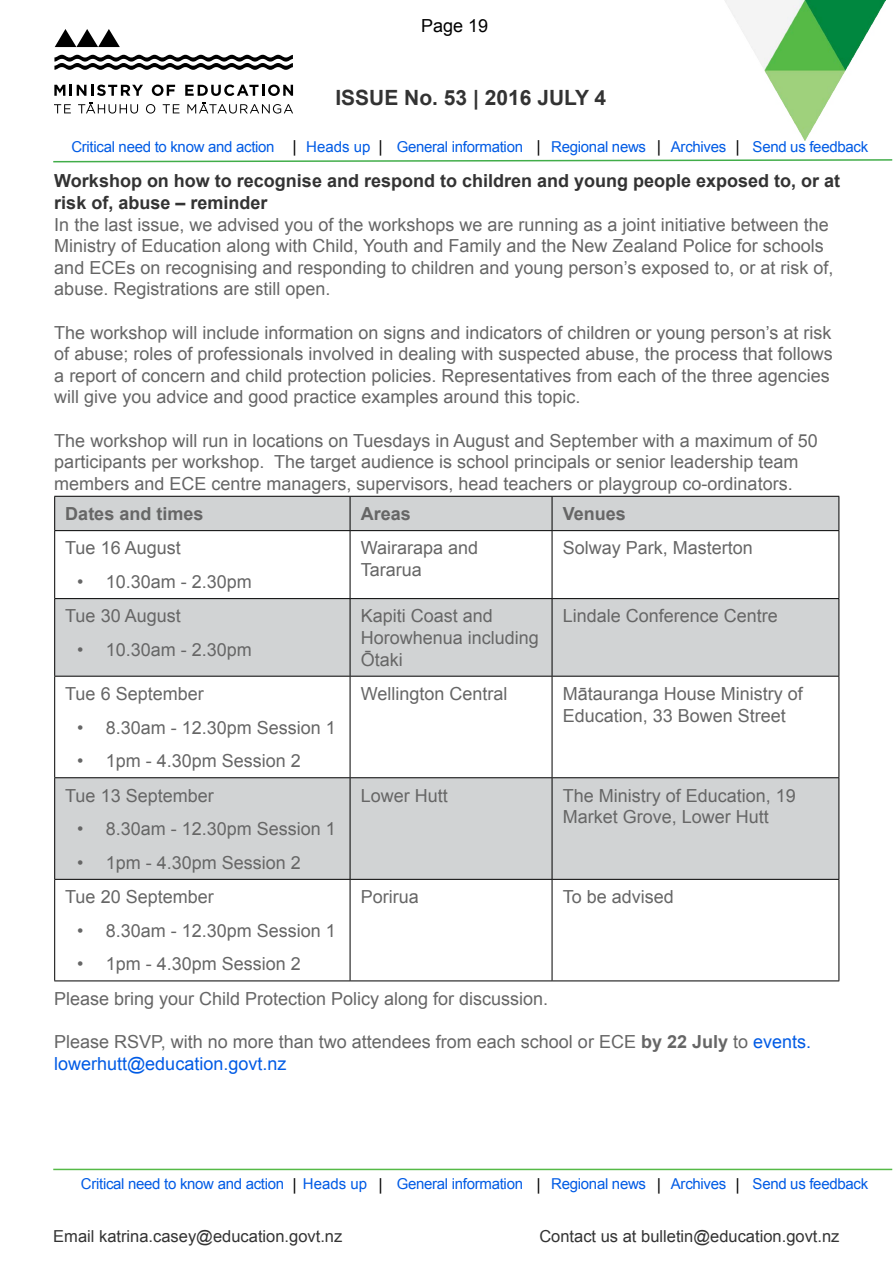
<style>
.page{position:relative;width:893px;height:1263px;background:#fff}
.page>*{position:absolute;margin:0;border:0;box-sizing:border-box;transform-origin:0 0}
.t1{font:700 21px "Arial";color:#333}
.t2{font:18px/21.6px "Arial";color:#666}
.t3{font:700 18px/21.6px "Arial";color:#333}
.t4{font:700 18px "Arial";color:#666}
.t5{font:18px "Arial";color:#000}
.t6{font:16.5px "Arial";color:#333}
.t7{font:15px "Arial";letter-spacing:-.02em;color:#005be5}
.s1{font-size:16.5px;color:#000}
.s2{font-weight:700}
.s3{color:#005be5}
</style>
<div class="page">
<hr style="left:53px;top:1169px;width:839px;height:1px;background:#55ba47">
<svg style="left:54px;top:85px;width:89px;height:11px"></svg>
<svg style="left:152px;top:85px;width:23px;height:11px"></svg>
<svg style="left:185px;top:85px;width:108px;height:11px"></svg>
<svg style="left:54px;top:104px;width:17px;height:9px"></svg>
<svg style="left:78px;top:102px;width:60px;height:12px"></svg>
<svg style="left:146px;top:104px;width:9px;height:10px"></svg>
<svg style="left:163px;top:104px;width:16px;height:9px"></svg>
<svg style="left:187px;top:102px;width:106px;height:12px"></svg>
<svg style="left:55px;top:29px;width:65px;height:18px"></svg>
<svg style="left:54px;top:55px;width:239px;height:15px"></svg>
<img style="left:725px;top:0;width:161px;height:140px">
<svg style="left:55px;top:497px;width:783px;height:382px;fill:#d1d3d4"></svg>
<hr style="left:54px;top:496px;width:296px;height:1px;background:#000">
<hr style="left:54px;top:497px;width:1px;height:33px;background:#000">
<hr style="left:350px;top:496px;width:202px;height:1px;background:#000">
<hr style="left:350px;top:497px;width:1px;height:33px;background:#000">
<hr style="left:552px;top:496px;width:287px;height:1px;background:#000">
<hr style="left:552px;top:497px;width:1px;height:33px;background:#000">
<hr style="left:838px;top:497px;width:1px;height:33px;background:#000">
<hr style="left:54px;top:530px;width:296px;height:1px;background:#000">
<hr style="left:54px;top:531px;width:1px;height:67px;background:#000">
<hr style="left:350px;top:530px;width:202px;height:1px;background:#000">
<hr style="left:350px;top:531px;width:1px;height:67px;background:#000">
<hr style="left:552px;top:530px;width:287px;height:1px;background:#000">
<hr style="left:552px;top:531px;width:1px;height:67px;background:#000">
<hr style="left:838px;top:531px;width:1px;height:67px;background:#000">
<hr style="left:54px;top:598px;width:296px;height:1px;background:#000">
<hr style="left:54px;top:599px;width:1px;height:77px;background:#000">
<hr style="left:350px;top:598px;width:202px;height:1px;background:#000">
<hr style="left:350px;top:599px;width:1px;height:77px;background:#000">
<hr style="left:552px;top:598px;width:287px;height:1px;background:#000">
<hr style="left:552px;top:599px;width:1px;height:77px;background:#000">
<hr style="left:838px;top:599px;width:1px;height:77px;background:#000">
<hr style="left:54px;top:676px;width:296px;height:1px;background:#000">
<hr style="left:54px;top:676px;width:1px;height:101px;background:#000">
<hr style="left:350px;top:676px;width:202px;height:1px;background:#000">
<hr style="left:350px;top:676px;width:1px;height:101px;background:#000">
<hr style="left:552px;top:676px;width:287px;height:1px;background:#000">
<hr style="left:552px;top:676px;width:1px;height:101px;background:#000">
<hr style="left:838px;top:676px;width:1px;height:101px;background:#000">
<hr style="left:54px;top:777px;width:296px;height:1px;background:#000">
<hr style="left:54px;top:778px;width:1px;height:101px;background:#000">
<hr style="left:350px;top:777px;width:202px;height:1px;background:#000">
<hr style="left:350px;top:778px;width:1px;height:101px;background:#000">
<hr style="left:552px;top:777px;width:287px;height:1px;background:#000">
<hr style="left:552px;top:778px;width:1px;height:101px;background:#000">
<hr style="left:838px;top:778px;width:1px;height:101px;background:#000">
<hr style="left:54px;top:879px;width:296px;height:1px;background:#000">
<hr style="left:54px;top:880px;width:1px;height:100px;background:#000">
<hr style="left:350px;top:879px;width:202px;height:1px;background:#000">
<hr style="left:350px;top:880px;width:1px;height:100px;background:#000">
<hr style="left:552px;top:879px;width:287px;height:1px;background:#000">
<hr style="left:552px;top:880px;width:1px;height:100px;background:#000">
<hr style="left:838px;top:880px;width:1px;height:100px;background:#000">
<hr style="left:54px;top:980px;width:296px;height:1px;background:#000">
<hr style="left:350px;top:980px;width:202px;height:1px;background:#000">
<hr style="left:552px;top:980px;width:287px;height:1px;background:#000">
<svg style="left:53px;top:140px;width:840px;height:23px"></svg>
<p class="t5" style="left:421px;top:14px;width:69px">Page 19</p>
<p class="t1" style="left:335px;top:83px;width:272px">ISSUE No. 53 | 2016 JULY 4</p>
<p class="t7" style="left:71px;top:137px;width:576px">Critical need to know and action <span class="s1">|</span> Heads up <span class="s1">|</span> General information <span class="s1">|</span> Regional news</p>
<p class="t7" style="left:671px;top:137px;width:57px">Archives</p>
<p class="t7" style="left:753px;top:137px;width:117px">Send us feedback</p>
<p class="t3" style="left:54px;top:171px;width:787px">Workshop on how to recognise and respond to children and young people exposed to, or at risk of, abuse – reminder</p>
<p class="t2" style="left:54px;top:214px;width:781px">In the last issue, we advised you of the workshops we are running as a joint initiative between the Ministry of Education along with Child, Youth and Family and the New Zealand Police for schools and ECEs on recognising and responding to children and young person’s exposed to, or at risk of, abuse. Registrations are still open.</p>
<p class="t2" style="left:54px;top:322px;width:780px">The workshop will include information on signs and indicators of children or young person’s at risk of abuse; roles of professionals involved in dealing with suspected abuse, the process that follows a report of concern and child protection policies. Representatives from each of the three agencies will give you advice and good practice examples around this topic.</p>
<p class="t2" style="left:54px;top:430px;width:765px">The workshop will run in locations on Tuesdays in August and September with a maximum of 50 participants per workshop. The target audience is school principals or senior leadership team members and ECE centre managers, supervisors, head teachers or playgroup co-ordinators.</p>
<p class="t4" style="left:65px;top:502px;width:140px">Dates and times</p>
<p class="t4" style="left:361px;top:502px;width:52px">Areas</p>
<p class="t4" style="left:563px;top:502px;width:65px">Venues</p>
<p class="t2" style="left:65px;top:537px;width:117px">Tue 16 August</p>
<p class="t2" style="left:77px;top:571px;width:176px">• 10.30am - 2.30pm</p>
<p class="t2" style="left:361px;top:537px;width:119px">Wairarapa and<br>Tararua</p>
<p class="t2" style="left:563px;top:537px;width:192px">Solway Park, Masterton</p>
<p class="t2" style="left:65px;top:605px;width:117px">Tue 30 August</p>
<p class="t2" style="left:77px;top:639px;width:176px">• 10.30am - 2.30pm</p>
<p class="t2" style="left:65px;top:683px;width:140px">Tue 6 September</p>
<p class="t2" style="left:77px;top:717px;width:260px">• 8.30am - 12.30pm Session 1</p>
<p class="t2" style="left:77px;top:750px;width:225px">• 1pm - 4.30pm Session 2</p>
<p class="t2" style="left:65px;top:784px;width:150px">Tue 13 September</p>
<p class="t2" style="left:77px;top:818px;width:260px">• 8.30am - 12.30pm Session 1</p>
<p class="t2" style="left:77px;top:852px;width:225px">• 1pm - 4.30pm Session 2</p>
<p class="t2" style="left:65px;top:886px;width:150px">Tue 20 September</p>
<p class="t2" style="left:77px;top:920px;width:260px">• 8.30am - 12.30pm Session 1</p>
<p class="t2" style="left:77px;top:953px;width:225px">• 1pm - 4.30pm Session 2</p>
<p class="t2" style="left:361px;top:605px;width:180px">Kapiti Coast and<br>Horowhenua including<br>Ōtaki</p>
<p class="t2" style="left:563px;top:605px;width:217px">Lindale Conference Centre</p>
<p class="t2" style="left:361px;top:683px;width:148px">Wellington Central</p>
<p class="t2" style="left:563px;top:683px;width:242px">Mātauranga House Ministry of<br>Education, 33 Bowen Street</p>
<p class="t2" style="left:361px;top:784px;width:89px">Lower Hutt</p>
<p class="t2" style="left:563px;top:784px;width:235px">The Ministry of Education, 19<br>Market Grove, Lower Hutt</p>
<p class="t2" style="left:361px;top:886px;width:60px">Porirua</p>
<p class="t2" style="left:563px;top:886px;width:113px">To be advised</p>
<p class="t2" style="left:54px;top:988px;width:496px">Please bring your Child Protection Policy along for discussion.</p>
<p class="t2" style="left:54px;top:1031px;width:759px">Please RSVP, with no more than two attendees from each school or ECE <span class="s2">by 22 July</span> to <span class="s3">events. lowerhutt@education.govt.nz</span></p>
<p class="t7" style="left:81px;top:1174px;width:567px">Critical need to know and action <span class="s1">|</span> Heads up <span class="s1">|</span> General information <span class="s1">|</span> Regional news</p>
<p class="t7" style="left:671px;top:1174px;width:57px">Archives</p>
<p class="t7" style="left:753px;top:1174px;width:117px">Send us feedback</p>
<p class="t6" style="left:53px;top:1226px;width:291px">Email katrina.casey@education.govt.nz</p>
<p class="t6" style="left:539px;top:1226px;width:302px">Contact us at bulletin@education.govt.nz</p>
</div>
